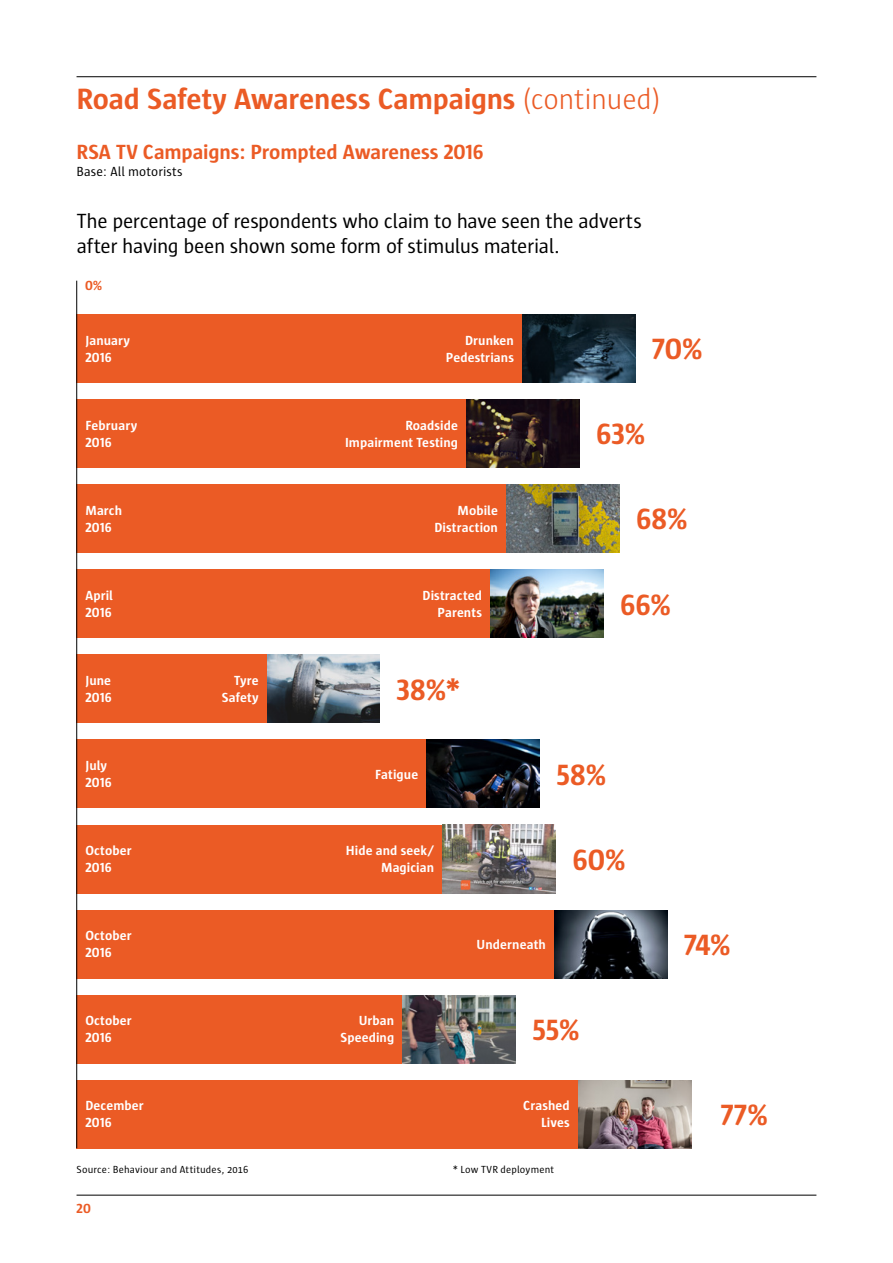
<style>
.page{position:relative;width:893px;height:1263px;background:#fff}
.page>*{position:absolute;margin:0;border:0;box-sizing:border-box;transform-origin:0 0}
.t1{font:700 30px "Sun";letter-spacing:-.005em;color:#eb5b25}
.t2{font:21px/25.5px "Sun";letter-spacing:-.02em;color:#000}
.t3{font:700 21px "Sun";letter-spacing:-.005em;color:#eb5b25}
.t4{font:700 13.5px/17px "Sun";letter-spacing:.005em;color:#fff}
.t5{font:13.5px "Sun";letter-spacing:.01em;color:#000}
.t6{font:700 13.5px "Sun";color:#eb5b25}
.t7{font:10.5px "Sun";letter-spacing:.015em;color:#000}
.s1{font-weight:300}
</style>
<div class="page">
<hr style="left:77px;top:76px;width:739px;height:1px;background:#000">
<hr style="left:77px;top:1195px;width:739px;height:1px;background:#000">
<div style="left:77px;top:1080px;width:614px;height:68px;background:#eb5b25"></div>
<div style="left:77px;top:910px;width:590px;height:68px;background:#eb5b25"></div>
<div style="left:77px;top:315px;width:558px;height:68px;background:#eb5b25"></div>
<div style="left:77px;top:400px;width:502px;height:68px;background:#eb5b25"></div>
<div style="left:77px;top:485px;width:542px;height:68px;background:#eb5b25"></div>
<div style="left:77px;top:570px;width:526px;height:68px;background:#eb5b25"></div>
<div style="left:77px;top:655px;width:303px;height:68px;background:#eb5b25"></div>
<div style="left:77px;top:740px;width:462px;height:68px;background:#eb5b25"></div>
<div style="left:77px;top:825px;width:478px;height:68px;background:#eb5b25"></div>
<div style="left:77px;top:995px;width:438px;height:68px;background:#eb5b25"></div>
<hr style="left:76px;top:281px;width:1px;height:867px;background:#000">
<img style="left:522px;top:315px;width:113px;height:68px">
<img style="left:467px;top:400px;width:112px;height:68px">
<img style="left:490px;top:570px;width:113px;height:68px">
<img style="left:267px;top:655px;width:113px;height:68px">
<img style="left:427px;top:740px;width:112px;height:68px">
<img style="left:443px;top:825px;width:112px;height:68px">
<img style="left:403px;top:995px;width:112px;height:68px">
<img style="left:578px;top:1080px;width:113px;height:68px">
<img style="left:554px;top:910px;width:113px;height:68px">
<img style="left:506px;top:485px;width:113px;height:68px">
<h1 class="t1" style="left:77px;top:82px;width:586px">Road Safety Awareness Campaigns <span class="s1">(continued)</span></h1>
<h2 class="t3" style="left:77px;top:141px;width:408px">RSA TV Campaigns: Prompted Awareness 2016</h2>
<p class="t5" style="left:77px;top:165px;width:108px">Base: All motorists</p>
<h2 class="t2" style="left:77px;top:208px;width:566px">The percentage of respondents who claim to have seen the adverts after having been shown some form of stimulus material.</h2>
<p class="t6" style="left:85px;top:278px;width:19px">0%</p>
<p class="t4" style="left:85px;top:332px;width:46px">January<br>2016</p>
<p class="t4" style="left:446px;top:332px;width:69px;text-align:right">Drunken<br>Pedestrians</p>
<h1 class="t1" style="left:652px;top:333px;width:52px">70%</h1>
<p class="t4" style="left:85px;top:417px;width:53px">February<br>2016</p>
<p class="t4" style="left:345px;top:417px;width:115px;text-align:right">Roadside<br>Impairment Testing</p>
<h1 class="t1" style="left:596px;top:418px;width:51px">63%</h1>
<p class="t4" style="left:85px;top:502px;width:38px">March<br>2016</p>
<p class="t4" style="left:434px;top:502px;width:65px;text-align:right">Mobile<br>Distraction</p>
<h1 class="t1" style="left:636px;top:503px;width:53px">68%</h1>
<p class="t4" style="left:85px;top:587px;width:29px">April<br>2016</p>
<p class="t4" style="left:423px;top:587px;width:61px;text-align:right">Distracted<br>Parents</p>
<h1 class="t1" style="left:620px;top:588px;width:52px">66%</h1>
<p class="t4" style="left:85px;top:672px;width:28px">June<br>2016</p>
<p class="t4" style="left:222px;top:672px;width:38px;text-align:right">Tyre<br>Safety</p>
<h1 class="t1" style="left:397px;top:673px;width:65px">38%*</h1>
<p class="t4" style="left:85px;top:757px;width:28px">July<br>2016</p>
<p class="t4" style="left:375px;top:766px;width:44px">Fatigue</p>
<h1 class="t1" style="left:556px;top:758px;width:52px">58%</h1>
<p class="t4" style="left:85px;top:842px;width:48px">October<br>2016</p>
<p class="t4" style="left:346px;top:842px;width:90px;text-align:right">Hide and seek/<br>Magician</p>
<h1 class="t1" style="left:572px;top:843px;width:55px">60%</h1>
<p class="t4" style="left:85px;top:927px;width:48px">October<br>2016</p>
<p class="t4" style="left:477px;top:936px;width:71px">Underneath</p>
<h1 class="t1" style="left:684px;top:928px;width:48px">74%</h1>
<p class="t4" style="left:85px;top:1012px;width:48px">October<br>2016</p>
<p class="t4" style="left:341px;top:1012px;width:55px;text-align:right">Urban<br>Speeding</p>
<h1 class="t1" style="left:532px;top:1013px;width:49px">55%</h1>
<p class="t4" style="left:85px;top:1097px;width:60px">December<br>2016</p>
<p class="t4" style="left:523px;top:1097px;width:48px;text-align:right">Crashed<br>Lives</p>
<h1 class="t1" style="left:721px;top:1098px;width:49px">77%</h1>
<p class="t7" style="left:77px;top:1163px;width:173px">Source: Behaviour and Attitudes, 2016</p>
<p class="t7" style="left:453px;top:1163px;width:103px">* Low TVR deployment</p>
<p class="t6" style="left:77px;top:1201px;width:16px">20</p>
</div>
